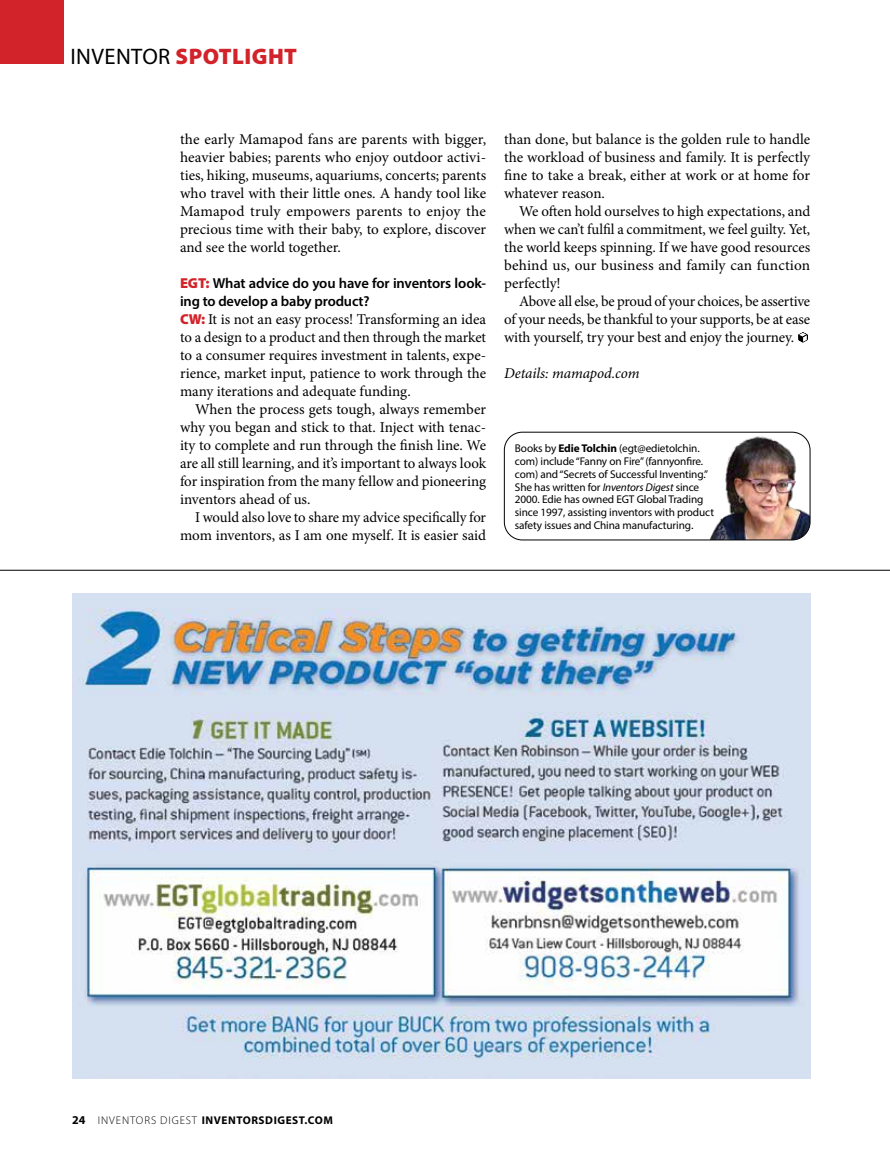
<style>
.page{position:relative;width:890px;height:1161px;background:#fff}
.page>*{position:absolute;margin:0;border:0;box-sizing:border-box;transform-origin:0 0}
.t1{font:900 22.5px "Myriad Pro";letter-spacing:.02em;color:#d2232a}
.t2{font:15px/18px "Minion Pro";letter-spacing:-.005em;color:#000;text-align:justify}
.t3{font:italic 15px "Minion Pro";letter-spacing:-.005em;color:#000}
.t4{font:600 14.4px/18px "Myriad Pro";letter-spacing:-.01em;color:#000}
.t5{font:11.25px/12.8px "Myriad Pro";letter-spacing:-.01em;color:#000}
.t6{font:700 11.25px "Myriad Pro";letter-spacing:.05em;color:#000}
.s1{font-weight:400;color:#000}
.s2{font-weight:900;color:#d2232a}
.s3{font-family:"Myriad Pro";font-weight:900;font-size:14.4px;color:#d2232a}
.s4{font-weight:700}
.s5{font-style:italic}
.s6{font-size:12px}
.s7{font-weight:300}
</style>
<div class="page">
<img style="left:72px;top:593px;width:738px;height:485px">
<img style="left:710px;top:432px;width:100px;height:108px">
<div style="left:504px;top:432px;width:306px;height:108px;border:1px solid #000;border-radius:18px"></div>
<svg style="left:798px;top:332px;width:10px;height:11px"></svg>
<div style="left:0;top:0;width:63px;height:64px;background:#d2232a"></div>
<hr style="left:0;top:570px;width:890px;height:1px;background:#000">
<h1 class="t1" style="left:70px;top:41px;width:228px"><span class="s1">INVENTOR</span> SPOTLIGHT</h1>
<p class="t2" style="left:180px;top:130px;width:308px">the early Mamapod fans are parents with bigger, heavier babies; parents who enjoy outdoor activi&shy;ties, hiking, museums, aquariums, concerts; parents who travel with their little ones. A handy tool like Mamapod truly empowers parents to enjoy the precious time with their baby, to explore, discover and see the world together.</p>
<p class="t4" style="left:180px;top:274px;width:308px"><span class="s2">EGT:</span> What advice do you have for inventors look&shy;ing to develop a baby product?</p>
<p class="t2" style="left:180px;top:310px;width:308px"><span class="s3">CW:</span> It is not an easy process! Transforming an idea to a design to a product and then through the market to a consumer requires investment in talents, expe&shy;rience, market input, patience to work through the many iterations and adequate funding.</p>
<p class="t2" style="left:180px;top:400px;width:308px;text-indent:15px">When the process gets tough, always remember why you began and stick to that. Inject with tenac&shy;ity to complete and run through the finish line. We are all still learning, and it’s important to always look for inspiration from the many fellow and pioneering inventors ahead of us.</p>
<p class="t2" style="left:180px;top:508px;width:307px;text-align:right">I would also love to share my advice specifically for mom inventors, as I am one myself. It is easier said</p>
<p class="t2" style="left:504px;top:130px;width:307px">than done, but balance is the golden rule to handle the workload of business and family. It is perfectly fine to take a break, either at work or at home for whatever reason.</p>
<p class="t2" style="left:504px;top:202px;width:308px;text-indent:15px">We often hold ourselves to high expectations, and when we can’t fulfil a commitment, we feel guilty. Yet, the world keeps spinning. If we have good resources behind us, our business and family can function perfectly!</p>
<p class="t2" style="left:504px;top:292px;width:307px;text-indent:15px">Above all else, be proud of your choices, be assertive of your needs, be thankful to your supports, be at ease with yourself, try your best and enjoy the journey.</p>
<p class="t3" style="left:504px;top:364px;width:137px">Details: mamapod.com</p>
<p class="t5" style="left:515px;top:442px;width:201px">Books by <span class="s4">Edie Tolchin</span> (egt@edietolchin. com) include “Fanny on Fire” (fannyonfire. com) and “Secrets of Successful Inventing.” She has written for <span class="s5">Inventors Digest</span> since 2000. Edie has owned EGT Global Trading since 1997, assisting inventors with product safety issues and China manufacturing<span class="s6">.</span></p>
<p class="t6" style="left:72px;top:1113px;width:262px"><span class="s6">24</span> <span class="s7">INVENTORS DIGEST</span> INVENTORSDIGEST.COM</p>
</div>
